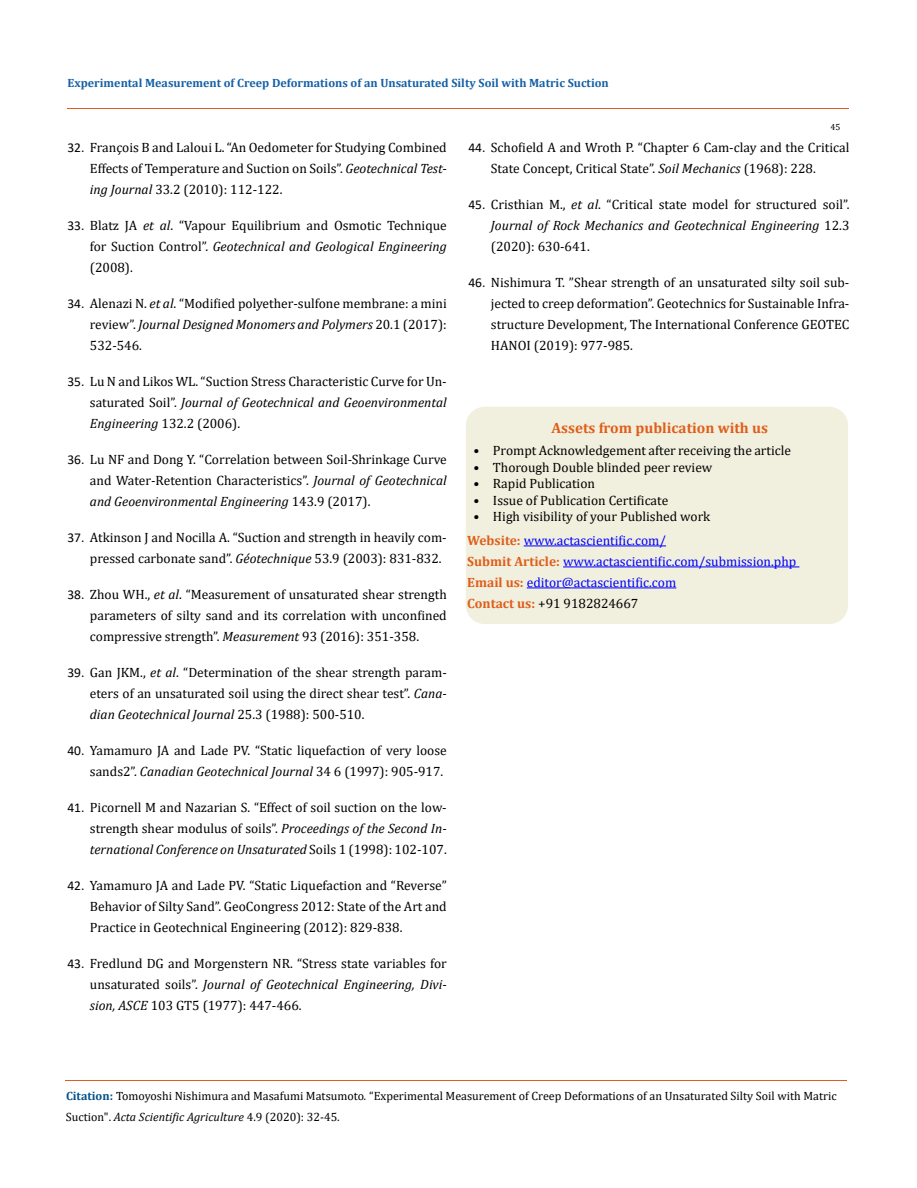
<style>
.page{position:relative;width:917px;height:1188px;background:#fff}
.page>*{position:absolute;margin:0;border:0;box-sizing:border-box;transform-origin:0 0}
.t1{font:700 15px "Cambria";color:#e05d1a}
.t2{font:13.5px/21px "Cambria";color:#000;text-align:justify}
.t3{font:13.5px/21px "Cambria";color:#00f}
.t4{font:12px/21px "Cambria";color:#000}
.t5{font:700 12px "Cambria";color:#1560a6}
.t6{font:9px "Cambria";color:#000}
.s1{font-family:"Calibri"}
.s2{font-style:italic}
.s3{font-weight:700;color:#e05d1a}
.s4{color:#000}
.s5{font-weight:700;color:#035089}
</style>
<div class="page">
<hr style="left:67px;top:109px;width:782px;height:1px;background:#e05d1a">
<hr style="left:65px;top:1081px;width:781px;height:1px;background:#e05d1a">
<div style="left:466px;top:408px;width:381px;height:215px;background:#f1f0de;border-radius:18px"></div>
<div style="left:466px;top:407px;width:382px;height:217px;border:2px solid #f1f0de;border-radius:18px"></div>
<hr style="left:523px;top:546px;width:143px;height:1px;background:#00f">
<hr style="left:563px;top:567px;width:236px;height:1px;background:#00f">
<hr style="left:526px;top:588px;width:150px;height:1px;background:#00f">
<p class="t5" style="left:68px;top:75px;width:543px">Experimental Measurement of Creep Deformations of an Unsaturated Silty Soil with Matric Suction</p>
<p class="t6" style="left:830px;top:122px;width:11px">45</p>
<p class="t2" style="left:90px;top:136px;width:358px;text-indent:-23px"><span class="s1">32.</span> François B and Laloui L. “An Oedometer for Studying Combined Effects of Temperature and Suction on Soils”. <span class="s2">Geotechnical Test&shy;ing Journal</span> 33.2 (2010): 112-122.</p>
<p class="t2" style="left:90px;top:214px;width:358px;text-indent:-23px"><span class="s1">33.</span> Blatz JA <span class="s2">et al</span>. “Vapour Equilibrium and Osmotic Technique for Suction Control”. <span class="s2">Geotechnical and Geological Engineering </span>(2008).</p>
<p class="t2" style="left:90px;top:292px;width:358px;text-indent:-23px"><span class="s1">34.</span> Alenazi N. <span class="s2">et al</span>. “Modified polyether-sulfone membrane: a mini review”. <span class="s2">Journal Designed Monomers and Polymers</span> 20.1 (2017):<br>532-546.</p>
<p class="t2" style="left:90px;top:370px;width:358px;text-indent:-23px"><span class="s1">35.</span> Lu N and Likos WL. “Suction Stress Characteristic Curve for Un&shy;saturated Soil”. <span class="s2">Journal of Geotechnical and Geoenvironmental Engineering</span> 132.2 (2006).</p>
<p class="t2" style="left:90px;top:448px;width:358px;text-indent:-23px"><span class="s1">36.</span> Lu NF and Dong Y. “Correlation between Soil-Shrinkage Curve and Water-Retention Characteristics”. <span class="s2">Journal of Geotechnical and Geoenvironmental Engineering</span> 143.9 (2017).</p>
<p class="t2" style="left:90px;top:526px;width:358px;text-indent:-23px"><span class="s1">37.</span> Atkinson J and Nocilla A. “Suction and strength in heavily com&shy;pressed carbonate sand”. <span class="s2">Géotechnique</span> 53.9 (2003): 831-832.</p>
<p class="t2" style="left:90px;top:583px;width:358px;text-indent:-23px"><span class="s1">38.</span> Zhou WH., <span class="s2">et al</span>. “Measurement of unsaturated shear strength parameters of silty sand and its correlation with unconfined compressive strength”. <span class="s2">Measurement</span> 93 (2016): 351-358.</p>
<p class="t2" style="left:90px;top:661px;width:358px;text-indent:-23px"><span class="s1">39.</span> Gan JKM., <span class="s2">et al</span>. “Determination of the shear strength param&shy;eters of an unsaturated soil using the direct shear test”. <span class="s2">Cana&shy;dian Geotechnical Journal</span> 25.3 (1988): 500-510.</p>
<p class="t2" style="left:67px;top:739px;width:381px;text-align:right"><span class="s1">40.</span> Yamamuro JA and Lade PV. “Static liquefaction of very loose sands2”. <span class="s2">Canadian Geotechnical Journal</span> 34 6 (1997): 905-917.</p>
<p class="t2" style="left:90px;top:796px;width:358px;text-indent:-23px"><span class="s1">41.</span> Picornell M and Nazarian S. “Effect of soil suction on the low&shy;strength shear modulus of soils”. <span class="s2">Proceedings of the Second In&shy;ternational Conference on Unsaturated</span> Soils 1 (1998): 102-107.</p>
<p class="t2" style="left:90px;top:874px;width:358px;text-indent:-23px"><span class="s1">42.</span> Yamamuro JA and Lade PV. “Static Liquefaction and “Reverse” Behavior of Silty Sand”. GeoCongress 2012: State of the Art and Practice in Geotechnical Engineering (2012): 829-838.</p>
<p class="t2" style="left:90px;top:953px;width:358px;text-indent:-23px"><span class="s1">43.</span> Fredlund DG and Morgenstern NR. “Stress state variables for unsaturated soils”. <span class="s2">Journal of Geotechnical Engineering, Divi&shy;sion, ASCE</span> 103 GT5 (1977): 447-466.</p>
<p class="t2" style="left:491px;top:136px;width:360px;text-indent:-23px"><span class="s1">44.</span> Schofield A and Wroth P. “Chapter 6 Cam-clay and the Critical<br>State Concept, Critical State”. <span class="s2">Soil Mechanics</span> (1968): 228.</p>
<p class="t2" style="left:491px;top:193px;width:360px;text-indent:-23px"><span class="s1">45.</span> Cristhian M., <span class="s2">et al</span>. “Critical state model for structured soil”.<br><span class="s2">Journal of Rock Mechanics and Geotechnical Engineering</span> 12.3 (2020): 630-641.</p>
<p class="t2" style="left:491px;top:271px;width:360px;text-indent:-23px"><span class="s1">46.</span> Nishimura T. ”Shear strength of an unsaturated silty soil sub&shy;jected to creep deformation”. Geotechnics for Sustainable Infra&shy;structure Development, The International Conference GEOTEC HANOI (2019): 977-985.</p>
<p class="t1" style="left:551px;top:417px;width:218px">Assets from publication with us</p>
<p class="t2" style="left:473px;top:440px;width:319px">• Prompt Acknowledgement after receiving the article</p>
<p class="t2" style="left:473px;top:457px;width:240px">• Thorough Double blinded peer review</p>
<p class="t2" style="left:473px;top:473px;width:123px">• Rapid Publication</p>
<p class="t2" style="left:473px;top:490px;width:196px">• Issue of Publication Certificate</p>
<p class="t2" style="left:473px;top:506px;width:238px">• High visibility of your Published work</p>
<p class="t3" style="left:467px;top:530px;width:330px"><span class="s3">Website:</span> www.actascientific.com/<br><span class="s3">Submit Article:</span> www.actascientific.com/submission.php <span class="s3">Email us:</span> editor@actascientific.com<br><span class="s3">Contact us:</span> <span class="s4">+91 9182824667</span></p>
<p class="t4" style="left:66px;top:1085px;width:772px"><span class="s5">Citation:</span> Tomoyoshi Nishimura and Masafumi Matsumoto<span class="s2">.</span> “Experimental Measurement of Creep Deformations of an Unsaturated Silty Soil with Matric<br>Suction". <span class="s2">Acta Scientific Agriculture</span> 4.9 (2020): 32-45.</p>
</div>
